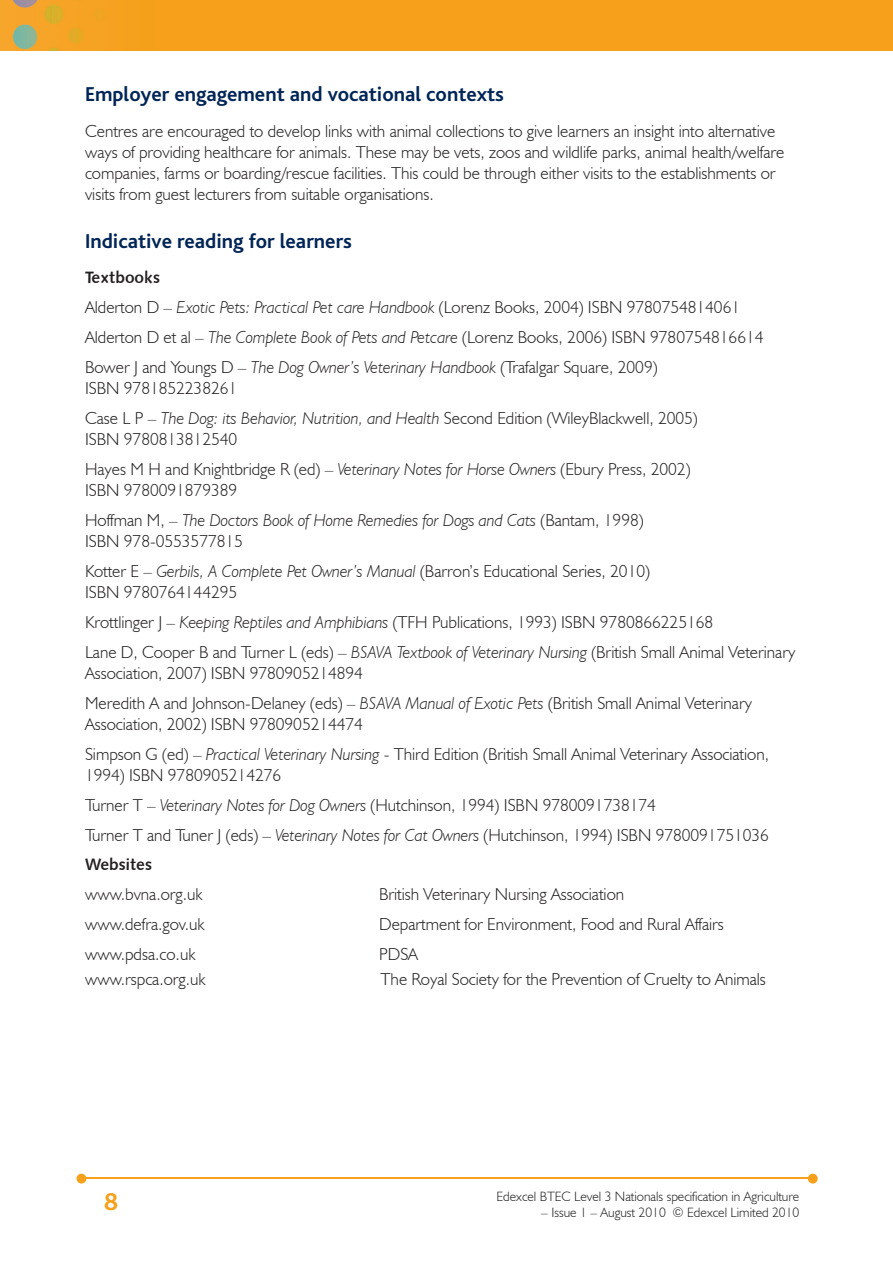
<style>
.page{position:relative;width:893px;height:1263px;background:#fff}
.page>*{position:absolute;margin:0;border:0;box-sizing:border-box;transform-origin:0 0}
.t1{font:700 25.5px "Bliss";color:#f6a01b}
.t2{font:700 21px "Bliss";color:#002556}
.t3{font:300 17.25px/30px "Humanist 521 BT";color:#231f20}
.t4{font:italic 300 17.25px/30px "Humanist 521 BT";color:#231f20}
.t5{font:16.5px "Humanist 531 BT Bold A";color:#231f20}
.t6{font:300 13.5px "Humanist 521 BT";color:#231f20}
.s1{font-style:italic}
.s2{font-style:normal}
</style>
<div class="page">
<img style="left:0;top:0;width:893px;height:51px">
<hr style="left:82px;top:1178px;width:728px;height:1px;background:#f6a01b">
<svg style="left:808px;top:1174px;width:10px;height:9px"></svg>
<svg style="left:77px;top:1174px;width:9px;height:9px"></svg>
<p class="t2" style="left:85px;top:83px;width:420px">Employer engagement and vocational contexts</p>
<p class="t3" style="left:85px;top:120px;width:701px;line-height:21px">Centres are encouraged to develop links with animal collections to give learners an insight into alternative ways of providing healthcare for animals. These may be vets, zoos and wildlife parks, animal health/welfare companies, farms or boarding/rescue facilities. This could be through either visits to the establishments or visits from guest lecturers from suitable organisations.</p>
<p class="t2" style="left:85px;top:231px;width:268px">Indicative reading for learners</p>
<p class="t5" style="left:85px;top:267px;width:77px">Textbooks</p>
<p class="t3" style="left:85px;top:292px;width:680px">Alderton D – <span class="s1">Exotic Pets: Practical Pet care Handbook</span> (Lorenz Books, 2004) ISBN 9780754814061<br>Alderton D et al – <span class="s1">The Complete Book of Pets and Petcare</span> (Lorenz Books, 2006) ISBN 9780754816614<br>Bower J and Youngs D – <span class="s1">The Dog Owner’s Veterinary Handbook</span> (Trafalgar Square, 2009)</p>
<p class="t3" style="left:85px;top:373px;width:614px">ISBN 9781852238261<br>Case L P – <span class="s1">The Dog: its Behavior, Nutrition, and Health</span> Second Edition (WileyBlackwell, 2005)</p>
<p class="t3" style="left:85px;top:424px;width:607px">ISBN 9780813812540<br>Hayes M H and Knightbridge R (ed) – <span class="s1">Veterinary Notes for Horse Owners</span> (Ebury Press, 2002)</p>
<p class="t4" style="left:85px;top:475px;width:560px"><span class="s2">ISBN 9780091879389<br>Hoffman M, –</span> The Doctors Book of Home Remedies for Dogs and Cats <span class="s2">(Bantam, 1998)</span></p>
<p class="t3" style="left:85px;top:526px;width:566px">ISBN 978-0553577815<br>Kotter E – <span class="s1">Gerbils, A Complete Pet Owner’s Manual</span> (Barron’s Educational Series, 2010)</p>
<p class="t3" style="left:85px;top:577px;width:712px">ISBN 9780764144295<br>Krottlinger J – <span class="s1">Keeping Reptiles and Amphibians</span> (TFH Publications, 1993) ISBN 9780866225168<br>Lane D, Cooper B and Turner L (eds) – <span class="s1">BSAVA Textbook of Veterinary Nursing</span> (British Small Animal Veterinary</p>
<p class="t3" style="left:85px;top:658px;width:668px">Association, 2007) ISBN 9780905214894<br>Meredith A and Johnson-Delaney (eds) – <span class="s1">BSAVA Manual of Exotic Pets</span> (British Small Animal Veterinary</p>
<p class="t3" style="left:85px;top:709px;width:685px">Association, 2002) ISBN 9780905214474<br>Simpson G (ed) – <span class="s1">Practical Veterinary Nursing</span> - Third Edition (British Small Animal Veterinary Association,</p>
<p class="t3" style="left:85px;top:760px;width:685px">1994) ISBN 9780905214276<br>Turner T – <span class="s1">Veterinary Notes for Dog Owners</span> (Hutchinson, 1994) ISBN 9780091738174<br>Turner T and Tuner J (eds) – <span class="s1">Veterinary Notes for Cat Owners</span> (Hutchinson, 1994) ISBN 9780091751036</p>
<p class="t5" style="left:85px;top:854px;width:69px">Websites</p>
<p class="t3" style="left:85px;top:878px;width:119px">www.bvna.org.uk</p>
<p class="t3" style="left:379px;top:878px;width:247px">British Veterinary Nursing Association</p>
<p class="t3" style="left:85px;top:908px;width:121px">www.defra.gov.uk</p>
<p class="t3" style="left:379px;top:908px;width:346px">Department for Environment, Food and Rural Affairs</p>
<p class="t3" style="left:85px;top:938px;width:112px">www.pdsa.co.uk</p>
<p class="t3" style="left:379px;top:938px;width:40px">PDSA</p>
<p class="t3" style="left:85px;top:964px;width:122px">www.rspca.org.uk</p>
<p class="t3" style="left:381px;top:964px;width:387px">The Royal Society for the Prevention of Cruelty to Animals</p>
<h1 class="t1" style="left:104px;top:1189px;width:15px">8</h1>
<p class="t6" style="left:497px;top:1188px;width:304px">Edexcel BTEC Level 3 Nationals specification in Agriculture</p>
<p class="t6" style="left:541px;top:1204px;width:260px">– Issue 1 – August 2010 © Edexcel Limited 2010</p>
</div>
